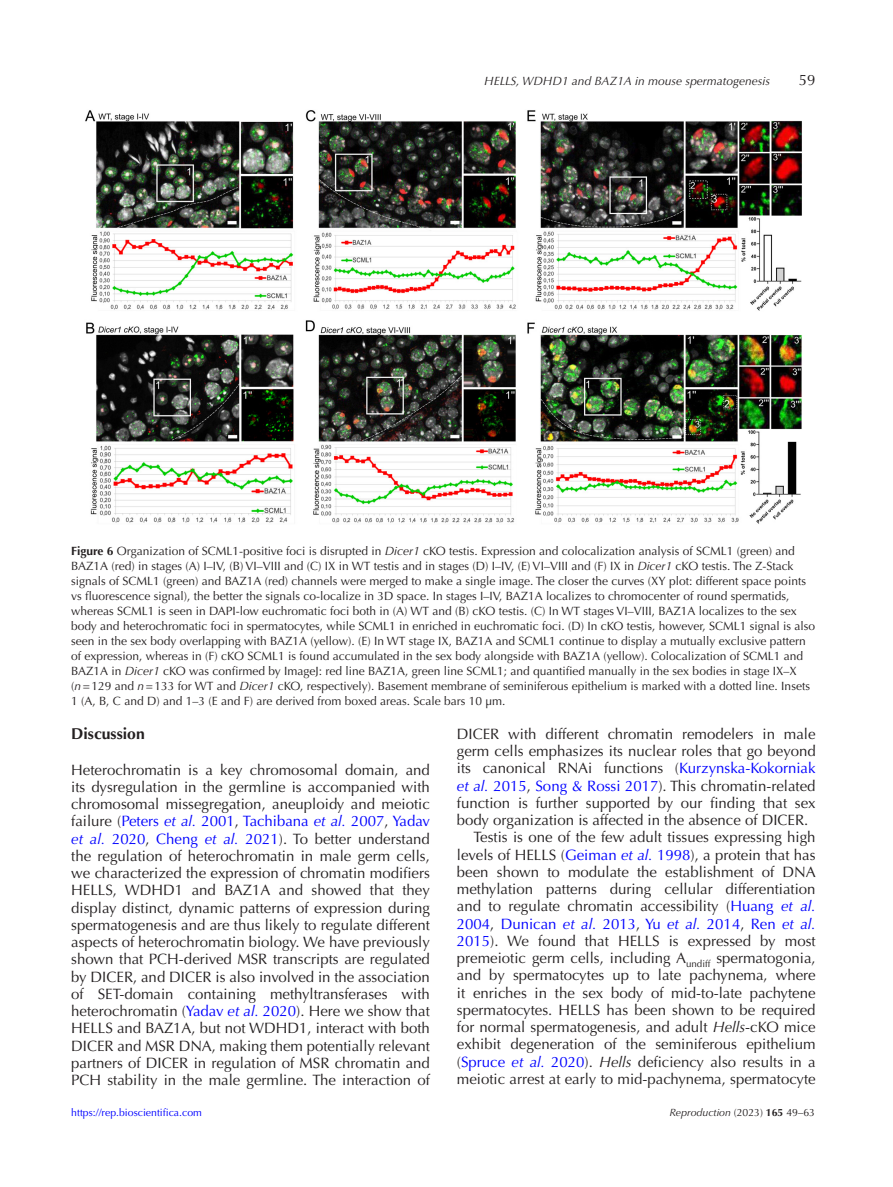
<style>
.page{position:relative;width:893px;height:1187px;background:#fff}
.page>*{position:absolute;margin:0;border:0;box-sizing:border-box;transform-origin:0 0}
.t1{font:700 15.75px "Optima LT Std";color:#231f20}
.TXT{font:15px/17.2px "Optima LT Std";color:#231f20;text-align:justify}
.TXI{font:15px/17.2px "Optima LT Std";color:#231f20;text-align:justify}
.FC{font:12px/15px "Optima LT Std";color:#231f20}
.t2{font:italic 12px "Optima LT Std";color:#231f20}
.t3{font:10.5px "Optima LT Std";color:#00f}
.t4{font:italic 10.5px "Optima LT Std";color:#231f20}
.s1{font-weight:700}
.s2{font-style:italic}
.s3{color:#00f}
.s4{font-style:italic;color:#00f}
.s5{font-style:normal}
.s6{font-weight:700;font-style:normal}
</style>
<div class="page">
<img style="left:85px;top:110px;width:717px;height:414px">
<p class="t2" style="left:484px;top:74px;width:287px">HELLS, WDHD1 and BAZ1A in mouse spermatogenesis</p>
<p class="TXT" style="left:799px;top:71px;width:18px">59</p>
<p class="FC" style="left:71px;top:543px;width:745px"><span class="s1">Figure 6</span> Organization of SCML1-positive foci is disrupted in <span class="s2">Dicer1</span> cKO testis. Expression and colocalization analysis of SCML1 (green) and BAZ1A (red) in stages (A) I–IV, (B) VI–VIII and (C) IX in WT testis and in stages (D) I–IV, (E) VI–VIII and (F) IX in <span class="s2">Dicer1</span> cKO testis. The Z-Stack signals of SCML1 (green) and BAZ1A (red) channels were merged to make a single image. The closer the curves (XY plot: different space points vs fluorescence signal), the better the signals co-localize in 3D space. In stages I–IV, BAZ1A localizes to chromocenter of round spermatids, whereas SCML1 is seen in DAPI-low euchromatic foci both in (A) WT and (B) cKO testis. (C) In WT stages VI–VIII, BAZ1A localizes to the sex body and heterochromatic foci in spermatocytes, while SCML1 in enriched in euchromatic foci. (D) In cKO testis, however, SCML1 signal is also seen in the sex body overlapping with BAZ1A (yellow). (E) In WT stage IX, BAZ1A and SCML1 continue to display a mutually exclusive pattern of expression, whereas in (F) cKO SCML1 is found accumulated in the sex body alongside with BAZ1A (yellow). Colocalization of SCML1 and BAZ1A in <span class="s2">Dicer1</span> cKO was confirmed by ImageJ: red line BAZ1A, green line SCML1; and quantified manually in the sex bodies in stage IX–X (<span class="s2">n</span>=129 and <span class="s2">n</span>=133 for WT and <span class="s2">Dicer1</span> cKO, respectively). Basement membrane of seminiferous epithelium is marked with a dotted line. Insets 1 (A, B, C and D) and 1–3 (E and F) are derived from boxed areas. Scale bars 10 µm.</p>
<h1 class="t1" style="left:71px;top:724px;width:75px">Discussion</h1>
<p class="TXT" style="left:71px;top:761px;width:360px">Heterochromatin is a key chromosomal domain, and its dysregulation in the germline is accompanied with chromosomal missegregation, aneuploidy and meiotic failure (<span class="s3">Peters</span> <span class="s4">et al.</span> <span class="s3">2001</span>, <span class="s3">Tachibana</span> <span class="s4">et al.</span> <span class="s3">2007</span>, <span class="s3">Yadav </span><span class="s4">et al.</span> <span class="s3">2020</span>, <span class="s3">Cheng</span> <span class="s4">et al.</span> <span class="s3">2021</span>). To better understand the regulation of heterochromatin in male germ cells, we characterized the expression of chromatin modifiers HELLS, WDHD1 and BAZ1A and showed that they display distinct, dynamic patterns of expression during spermatogenesis and are thus likely to regulate different aspects of heterochromatin biology. We have previously shown that PCH-derived MSR transcripts are regulated by DICER, and DICER is also involved in the association of SET-domain containing methyltransferases with heterochromatin (<span class="s3">Yadav</span> <span class="s4">et al.</span> <span class="s3">2020</span>). Here we show that HELLS and BAZ1A, but not WDHD1, interact with both DICER and MSR DNA, making them potentially relevant partners of DICER in regulation of MSR chromatin and PCH stability in the male germline. The interaction of</p>
<p class="t3" style="left:71px;top:1105px;width:132px">https://rep.bioscientifica.com</p>
<p class="TXT" style="left:457px;top:725px;width:360px">DICER with different chromatin remodelers in male germ cells emphasizes its nuclear roles that go beyond its canonical RNAi functions (<span class="s3">Kurzynska-Kokorniak </span><span class="s4">et al.</span> <span class="s3">2015</span>, <span class="s3">Song &amp; Rossi 2017</span>). This chromatin-related function is further supported by our finding that sex body organization is affected in the absence of DICER.</p>
<p class="TXI" style="left:457px;top:828px;width:360px;text-indent:16px">Testis is one of the few adult tissues expressing high levels of HELLS (<span class="s3">Geiman</span> <span class="s4">et al.</span> <span class="s3">1998</span>), a protein that has been shown to modulate the establishment of DNA methylation patterns during cellular differentiation and to regulate chromatin accessibility (<span class="s3">Huang</span> <span class="s4">et al.<br></span><span class="s3">2004</span>, <span class="s3">Dunican</span> <span class="s4">et al.</span> <span class="s3">2013</span>, <span class="s3">Yu</span> <span class="s4">et al.</span> <span class="s3">2014</span>, <span class="s3">Ren</span> <span class="s4">et al.<br></span><span class="s3">2015</span>). We found that HELLS is expressed by most premeiotic germ cells, including A<sub>undiff</sub> spermatogonia, and by spermatocytes up to late pachynema, where it enriches in the sex body of mid-to-late pachytene spermatocytes. HELLS has been shown to be required for normal spermatogenesis, and adult <span class="s2">Hells</span>-cKO mice exhibit degeneration of the seminiferous epithelium (<span class="s3">Spruce</span> <span class="s4">et al.</span> <span class="s3">2020</span>). <span class="s2">Hells</span> deficiency also results in a meiotic arrest at early to mid-pachynema, spermatocyte</p>
<p class="t4" style="left:669px;top:1105px;width:147px">Reproduction <span class="s5">(2023)</span> <span class="s6">165</span> <span class="s5">49–63</span></p>
</div>
